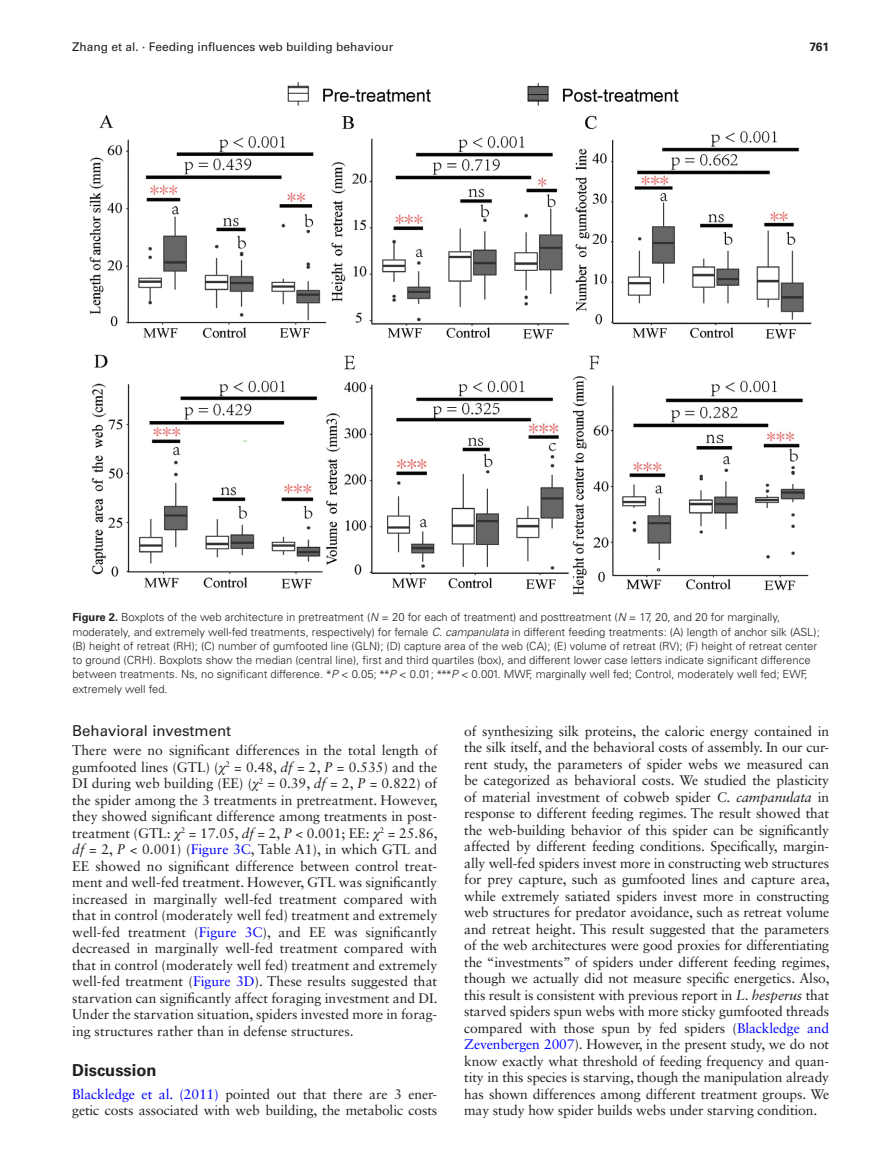
<style>
.page{position:relative;width:893px;height:1174px;background:#fff}
.page>*{position:absolute;margin:0;border:0;box-sizing:border-box;transform-origin:0 0}
.t1{font:700 16.5px "Univers LT Std";color:#231f20}
.t2{font:15px "Univers LT Std";color:#231f20}
.t3{font:13.8px/16.5px "Sabon LT Std";letter-spacing:-.01em;color:#231f20;text-align:justify}
.t4{font:12px "Univers LT Std";color:#231f20}
.t5{font:700 12px "Univers LT Std";color:#231f20}
.t6{font:300 11.25px/14.2px "Univers LT Std";color:#231f20}
.s1{font-weight:700}
.s2{font-style:italic}
.s3{font-family:"Myriad Pro";font-weight:400}
.s4{font-family:"Gandhari Unicode";font-style:italic}
.s5{color:#00f}
</style>
<div class="page">
<img style="left:89px;top:82px;width:723px;height:514px">
<p class="t4" style="left:72px;top:40px;width:323px">Zhang et al. · Feeding influences web building behaviour</p>
<p class="t5" style="left:809px;top:40px;width:21px">761</p>
<p class="t6" style="left:72px;top:610px;width:749px"><span class="s1">Figure 2.</span> Boxplots of the web architecture in pretreatment (<span class="s2">N</span> = 20 for each of treatment) and posttreatment (<span class="s2">N</span> = 17, 20, and 20 for marginally, moderately, and extremely well-fed treatments, respectively) for female <span class="s2">C. campanulata</span> in different feeding treatments: (A) length of anchor silk (ASL); (B) height of retreat (RH); (C) number of gumfooted line (GLN); (D) capture area of the web (CA); (E) volume of retreat (RV); (F) height of retreat center to ground (CRH). Boxplots show the median (central line), first and third quartiles (box), and different lower case letters indicate significant difference between treatments. Ns, no significant difference. <span class="s3">*</span><span class="s2">P</span> &lt; 0.05; <span class="s3">**</span><span class="s2">P</span> &lt; 0.01; <span class="s3">***</span><span class="s2">P</span> &lt; 0.001. MWF, marginally well fed; Control, moderately well fed; EWF, extremely well fed.</p>
<p class="t2" style="left:72px;top:721px;width:160px">Behavioral investment</p>
<p class="t3" style="left:72px;top:742px;width:367px">There were no significant differences in the total length of gumfooted lines (GTL) (<span class="s4">χ</span><sup>2</sup> = 0.48, <span class="s2">df</span> = 2, <span class="s2">P</span> = 0.535) and the DI during web building (EE) (<span class="s4">χ</span><sup>2</sup> = 0.39, <span class="s2">df</span> = 2, <span class="s2">P</span> = 0.822) of the spider among the 3 treatments in pretreatment. However, they showed significant difference among treatments in post&shy;treatment (GTL: <span class="s4">χ</span><sup>2</sup> = 17.05, <span class="s2">df</span> = 2, <span class="s2">P</span> &lt; 0.001; EE: <span class="s4">χ</span><sup>2</sup> = 25.86, <span class="s2">df</span> = 2, <span class="s2">P</span> &lt; 0.001) (<span class="s5">Figure 3C</span>, Table A1), in which GTL and EE showed no significant difference between control treat&shy;ment and well-fed treatment. However, GTL was significantly increased in marginally well-fed treatment compared with that in control (moderately well fed) treatment and extremely well-fed treatment (<span class="s5">Figure 3C</span>), and EE was significantly decreased in marginally well-fed treatment compared with that in control (moderately well fed) treatment and extremely well-fed treatment (<span class="s5">Figure 3D</span>). These results suggested that starvation can significantly affect foraging investment and DI.<br>Under the starvation situation, spiders invested more in forag&shy;ing structures rather than in defense structures.</p>
<p class="t1" style="left:72px;top:1061px;width:86px">Discussion</p>
<p class="t3" style="left:72px;top:1085px;width:366px"><span class="s5">Blackledge et al. (2011)</span> pointed out that there are 3 ener&shy;getic costs associated with web building, the metabolic costs</p>
<p class="t3" style="left:464px;top:722px;width:367px">of synthesizing silk proteins, the caloric energy contained in the silk itself, and the behavioral costs of assembly. In our cur&shy;rent study, the parameters of spider webs we measured can be categorized as behavioral costs. We studied the plasticity of material investment of cobweb spider <span class="s2">C. campanulata</span> in response to different feeding regimes. The result showed that the web-building behavior of this spider can be significantly affected by different feeding conditions. Specifically, margin&shy;ally well-fed spiders invest more in constructing web structures for prey capture, such as gumfooted lines and capture area, while extremely satiated spiders invest more in constructing web structures for predator avoidance, such as retreat volume and retreat height. This result suggested that the parameters of the web architectures were good proxies for differentiating the “investments” of spiders under different feeding regimes, though we actually did not measure specific energetics. Also, this result is consistent with previous report in <span class="s2">L. hesperus</span> that starved spiders spun webs with more sticky gumfooted threads compared with those spun by fed spiders (<span class="s5">Blackledge and Zevenbergen 2007</span>). However, in the present study, we do not know exactly what threshold of feeding frequency and quan&shy;tity in this species is starving, though the manipulation already has shown differences among different treatment groups. We may study how spider builds webs under starving condition.</p>
</div>
